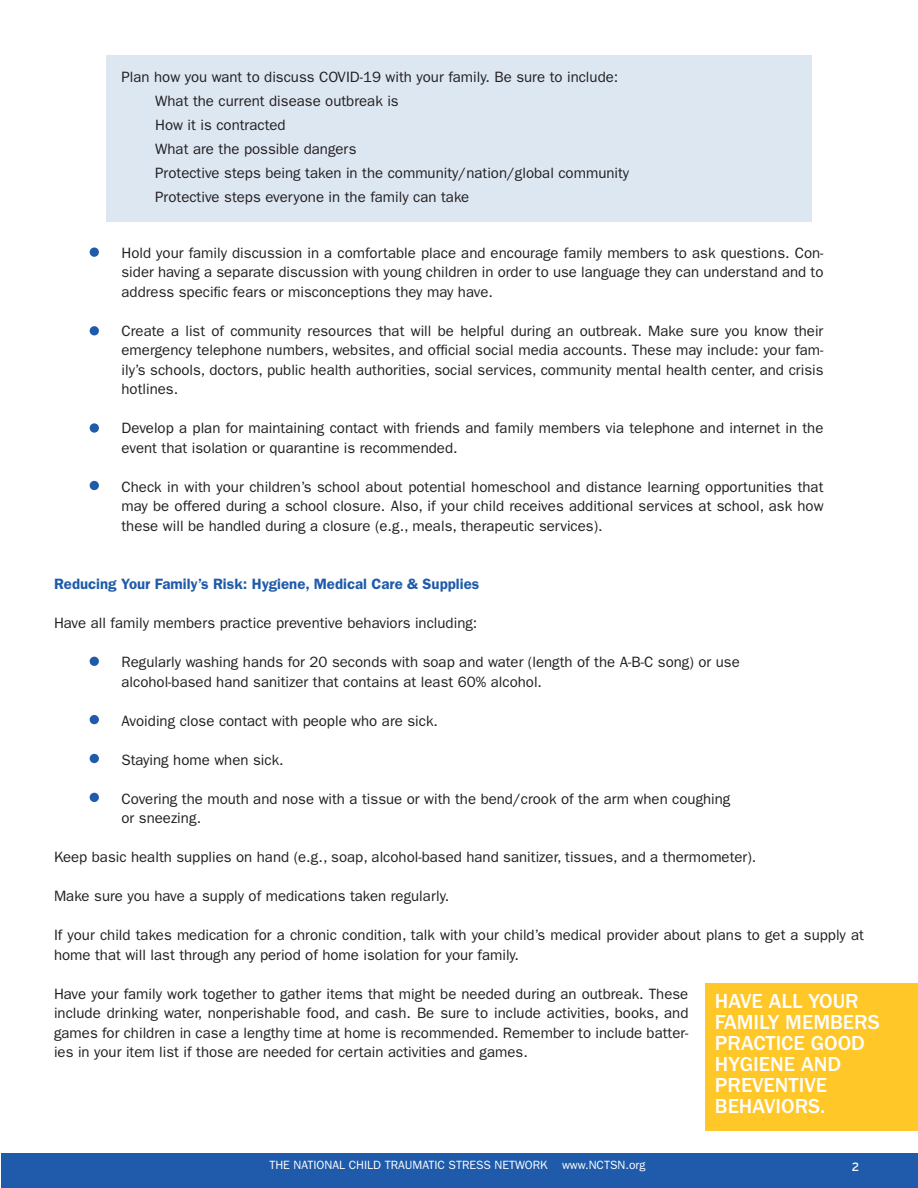
<style>
.page{position:relative;width:918px;height:1188px;background:#fff}
.page>*{position:absolute;margin:0;border:0;box-sizing:border-box;transform-origin:0 0}
.t1{font:500 21px/21px "ITC Franklin Gothic Std";color:#fff}
.t2{font:15px/19.5px "ITC Franklin Gothic Std";color:#231f20;text-align:justify}
.t3{font:600 15px "ITC Franklin Gothic Std";color:#1f5baa}
.t4{font:12px "ITC Franklin Gothic Std";color:#fff}
.t5{font:12px "Interstate";color:#fff}
</style>
<div class="page">
<div style="left:1px;top:1153px;width:917px;height:35px;background:#1f5baa"></div>
<div style="left:106px;top:56px;width:705px;height:166px;background:#dde7f2"></div>
<div style="left:705px;top:983px;width:212px;height:148px;background:#ffc727"></div>
<div style="left:90px;top:248px;width:9px;height:9px;background:#1f5baa;border-radius:50%"></div>
<div style="left:90px;top:326px;width:9px;height:9px;background:#1f5baa;border-radius:50%"></div>
<div style="left:90px;top:423px;width:9px;height:10px;background:#1f5baa;border-radius:50%"></div>
<div style="left:90px;top:481px;width:9px;height:9px;background:#1f5baa;border-radius:50%"></div>
<div style="left:90px;top:657px;width:9px;height:9px;background:#1f5baa;border-radius:50%"></div>
<div style="left:90px;top:715px;width:9px;height:9px;background:#1f5baa;border-radius:50%"></div>
<div style="left:90px;top:754px;width:9px;height:9px;background:#1f5baa;border-radius:50%"></div>
<div style="left:90px;top:793px;width:9px;height:9px;background:#1f5baa;border-radius:50%"></div>
<p class="t2" style="left:122px;top:68px;width:498px">Plan how you want to discuss COVID-19 with your family. Be sure to include:</p>
<p class="t2" style="left:155px;top:92px;width:245px">What the current disease outbreak is</p>
<p class="t2" style="left:155px;top:116px;width:132px">How it is contracted</p>
<p class="t2" style="left:155px;top:140px;width:203px">What are the possible dangers</p>
<p class="t2" style="left:155px;top:164px;width:475px">Protective steps being taken in the community/nation/global community</p>
<p class="t2" style="left:155px;top:188px;width:316px">Protective steps everyone in the family can take</p>
<p class="t2" style="left:122px;top:243px;width:704px">Hold your family discussion in a comfortable place and encourage family members to ask questions. Con&shy;sider having a separate discussion with young children in order to use language they can understand and to address specific fears or misconceptions they may have.</p>
<p class="t2" style="left:122px;top:321px;width:704px">Create a list of community resources that will be helpful during an outbreak. Make sure you know their emergency telephone numbers, websites, and official social media accounts. These may include: your fam&shy;ily’s schools, doctors, public health authorities, social services, community mental health center, and crisis hotlines.</p>
<p class="t2" style="left:122px;top:419px;width:703px">Develop a plan for maintaining contact with friends and family members via telephone and internet in the event that isolation or quarantine is recommended.</p>
<p class="t2" style="left:122px;top:477px;width:704px">Check in with your children’s school about potential homeschool and distance learning opportunities that may be offered during a school closure. Also, if your child receives additional services at school, ask how these will be handled during a closure (e.g., meals, therapeutic services).</p>
<p class="t3" style="left:54px;top:575px;width:427px">Reducing Your Family’s Risk: Hygiene, Medical Care &amp; Supplies</p>
<p class="t2" style="left:54px;top:614px;width:425px">Have all family members practice preventive behaviors including:</p>
<p class="t2" style="left:122px;top:653px;width:620px">Regularly washing hands for 20 seconds with soap and water (length of the A-B-C song) or use</p>
<p class="t2" style="left:122px;top:672px;width:422px">alcohol-based hand sanitizer that contains at least 60% alcohol.</p>
<p class="t2" style="left:122px;top:711px;width:318px">Avoiding close contact with people who are sick.</p>
<p class="t2" style="left:122px;top:750px;width:164px">Staying home when sick.</p>
<p class="t2" style="left:122px;top:789px;width:610px">Covering the mouth and nose with a tissue or with the bend/crook of the arm when coughing</p>
<p class="t2" style="left:122px;top:809px;width:81px">or sneezing.</p>
<p class="t2" style="left:54px;top:848px;width:704px">Keep basic health supplies on hand (e.g., soap, alcohol-based hand sanitizer, tissues, and a thermometer).</p>
<p class="t2" style="left:54px;top:887px;width:397px">Make sure you have a supply of medications taken regularly.</p>
<p class="t2" style="left:54px;top:926px;width:812px">If your child takes medication for a chronic condition, talk with your child’s medical provider about plans to get a supply at home that will last through any period of home isolation for your family.</p>
<p class="t2" style="left:54px;top:984px;width:636px">Have your family work together to gather items that might be needed during an outbreak. These include drinking water, nonperishable food, and cash. Be sure to include activities, books, and games for children in case a lengthy time at home is recommended. Remember to include batter&shy;ies in your item list if those are needed for certain activities and games.</p>
<p class="t1" style="left:715px;top:991px;width:166px">HAVE ALL YOUR<br>FAMILY MEMBERS<br>PRACTICE GOOD<br>HYGIENE AND<br>PREVENTIVE</p>
<p class="t1" style="left:715px;top:1096px;width:112px">BEHAVIORS.</p>
<p class="t4" style="left:269px;top:1158px;width:377px">THE NATIONAL CHILD TRAUMATIC STRESS NETWORK www.NCTSN.org</p>
<p class="t5" style="left:852px;top:1160px;width:9px">2</p>
</div>
